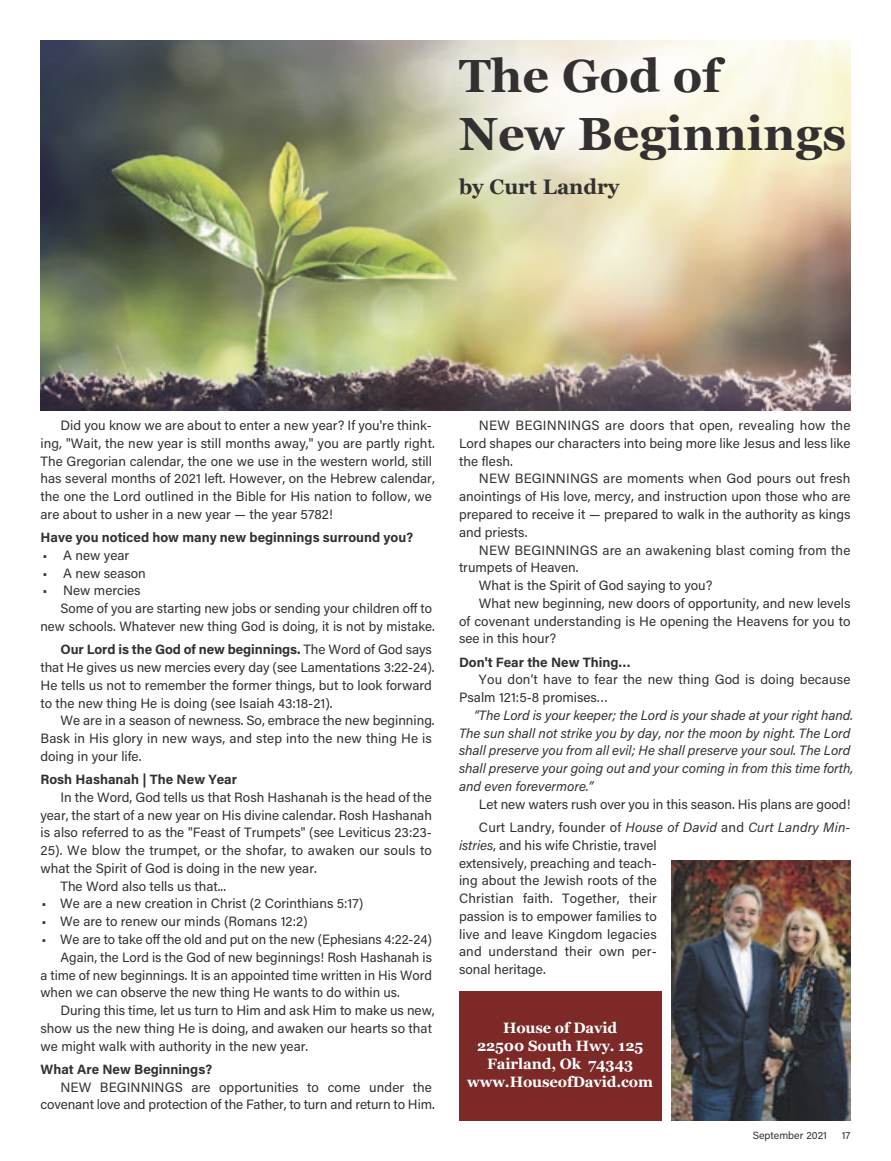
<style>
.page{position:relative;width:891px;height:1161px;background:#fff}
.page>*{position:absolute;margin:0;border:0;box-sizing:border-box;transform-origin:0 0}
.t1{font:700 46.5px/57.3px "Georgia";color:#343032}
.t2{font:700 21px "Georgia";color:#343032}
.t3{font:700 15px "Georgia";letter-spacing:-.005em;color:#fff}
.t4{font:13.5px/17.9px "Acumin Pro";color:#343032}
.t5{font:italic 13.5px/17.7px "Acumin Pro";color:#343032}
.t6{font:700 13.5px "Acumin Pro";color:#343032}
.t7{font:10.5px "Acumin Pro";color:#343032}
.s1{font-weight:700}
.s2{font-style:italic}
</style>
<div class="page">
<img style="left:40px;top:40px;width:810px;height:370px">
<img style="left:672px;top:860px;width:178px;height:260px">
<div style="left:459px;top:991px;width:202px;height:129px;background:#7c2928"></div>
<p class="t1" style="left:459px;top:47px;width:389px">The God of<br>New Beginnings</p>
<p class="t2" style="left:459px;top:175px;width:162px">by Curt Landry</p>
<p class="t4" style="left:41px;top:418px;width:396px;text-indent:20px">Did you know we are about to enter a new year? If you're think&shy;ing, "Wait, the new year is still months away," you are partly right.<br>The Gregorian calendar, the one we use in the western world, still has several months of 2021 left. However, on the Hebrew calendar, the one the Lord outlined in the Bible for His nation to follow, we are about to usher in a new year — the year 5782!</p>
<p class="t6" style="left:41px;top:532px;width:374px">Have you noticed how many new beginnings surround you?</p>
<p class="t4" style="left:42px;top:547px;width:88px">• A new year</p>
<p class="t4" style="left:42px;top:565px;width:105px">• A new season</p>
<p class="t4" style="left:42px;top:583px;width:100px">• New mercies</p>
<p class="t4" style="left:41px;top:601px;width:396px;text-align:right">Some of you are starting new jobs or sending your children off to new schools. Whatever new thing God is doing, it is not by mistake.</p>
<p class="t4" style="left:41px;top:642px;width:396px;text-indent:20px"><span class="s1">Our Lord is the God of new beginnings.</span> The Word of God says that He gives us new mercies every day (see Lamentations 3:22-24).<br>He tells us not to remember the former things, but to look forward to the new thing He is doing (see Isaiah 43:18-21).</p>
<p class="t4" style="left:41px;top:713px;width:396px;text-indent:20px">We are in a season of newness. So, embrace the new beginning.<br>Bask in His glory in new ways, and step into the new thing He is doing in your life.</p>
<p class="t6" style="left:41px;top:774px;width:198px">Rosh Hashanah | The New Year</p>
<p class="t4" style="left:41px;top:789px;width:393px;text-align:justify;text-indent:20px">In the Word, God tells us that Rosh Hashanah is the head of the year, the start of a new year on His divine calendar. Rosh Hashanah is also referred to as the "Feast of Trumpets" (see Leviticus 23:23- 25). We blow the trumpet, or the shofar, to awaken our souls to what the Spirit of God is doing in the new year.</p>
<p class="t4" style="left:60px;top:878px;width:167px">The Word also tells us that...</p>
<p class="t4" style="left:41px;top:896px;width:324px">• We are a new creation in Christ (2 Corinthians 5:17)</p>
<p class="t4" style="left:41px;top:914px;width:268px">• We are to renew our minds (Romans 12:2)</p>
<p class="t4" style="left:41px;top:932px;width:392px">• We are to take off the old and put on the new (Ephesians 4:22-24)</p>
<p class="t4" style="left:41px;top:949px;width:393px;text-align:justify;text-indent:20px">Again, the Lord is the God of new beginnings! Rosh Hashanah is a time of new beginnings. It is an appointed time written in His Word when we can observe the new thing He wants to do within us.</p>
<p class="t4" style="left:41px;top:1003px;width:396px;text-indent:20px">During this time, let us turn to Him and ask Him to make us new, show us the new thing He is doing, and awaken our hearts so that we might walk with authority in the new year.</p>
<p class="t6" style="left:41px;top:1064px;width:173px">What Are New Beginnings?</p>
<p class="t4" style="left:41px;top:1079px;width:396px;text-align:right">NEW BEGINNINGS are opportunities to come under the covenant love and protection of the Father, to turn and return to Him.</p>
<p class="t4" style="left:459px;top:418px;width:393px;text-align:justify;text-indent:20px">NEW BEGINNINGS are doors that open, revealing how the Lord shapes our characters into being more like Jesus and less like the flesh.</p>
<p class="t4" style="left:459px;top:471px;width:393px;text-align:justify;text-indent:20px">NEW BEGINNINGS are moments when God pours out fresh anointings of His love, mercy, and instruction upon those who are prepared to receive it — prepared to walk in the authority as kings and priests.</p>
<p class="t4" style="left:459px;top:542px;width:393px;text-indent:20px">NEW BEGINNINGS are an awakening blast coming from the trumpets of Heaven.</p>
<p class="t4" style="left:479px;top:578px;width:235px">What is the Spirit of God saying to you?</p>
<p class="t4" style="left:459px;top:595px;width:393px;text-align:justify;text-indent:20px">What new beginning, new doors of opportunity, and new levels of covenant understanding is He opening the Heavens for you to see in this hour?</p>
<p class="t6" style="left:459px;top:657px;width:173px">Don't Fear the New Thing…</p>
<p class="t4" style="left:459px;top:672px;width:393px;text-indent:20px">You don’t have to fear the new thing God is doing because<br>Psalm 121:5-8 promises…</p>
<p class="t5" style="left:459px;top:708px;width:396px;text-indent:15px">“The Lord is your keeper; the Lord is your shade at your right hand.<br>The sun shall not strike you by day, nor the moon by night. The Lord shall preserve you from all evil; He shall preserve your soul. The Lord shall preserve your going out and your coming in from this time forth, and even forevermore.”</p>
<p class="t4" style="left:479px;top:796px;width:373px">Let new waters rush over you in this season. His plans are good!</p>
<p class="t4" style="left:459px;top:820px;width:393px;text-indent:20px">Curt Landry, founder of <span class="s2">House of David</span> and <span class="s2">Curt Landry Min&shy;istries</span>, and his wife Christie, travel<br>extensively, preaching and teach-<br>ing about the Jewish roots of the<br>Christian faith. Together, their<br>passion is to empower families to<br>live and leave Kingdom legacies<br>and understand their own per-<br>sonal heritage.</p>
<p class="t3" style="left:503px;top:1019px;width:116px">House of David</p>
<p class="t3" style="left:477px;top:1037px;width:168px">22500 South Hwy. 125</p>
<p class="t3" style="left:487px;top:1055px;width:148px">Fairland, Ok 74343</p>
<p class="t3" style="left:467px;top:1073px;width:187px">www.HouseofDavid.com</p>
<p class="t7" style="left:753px;top:1131px;width:76px">September 2021</p>
<p class="t7" style="left:842px;top:1131px;width:10px">17</p>
</div>
